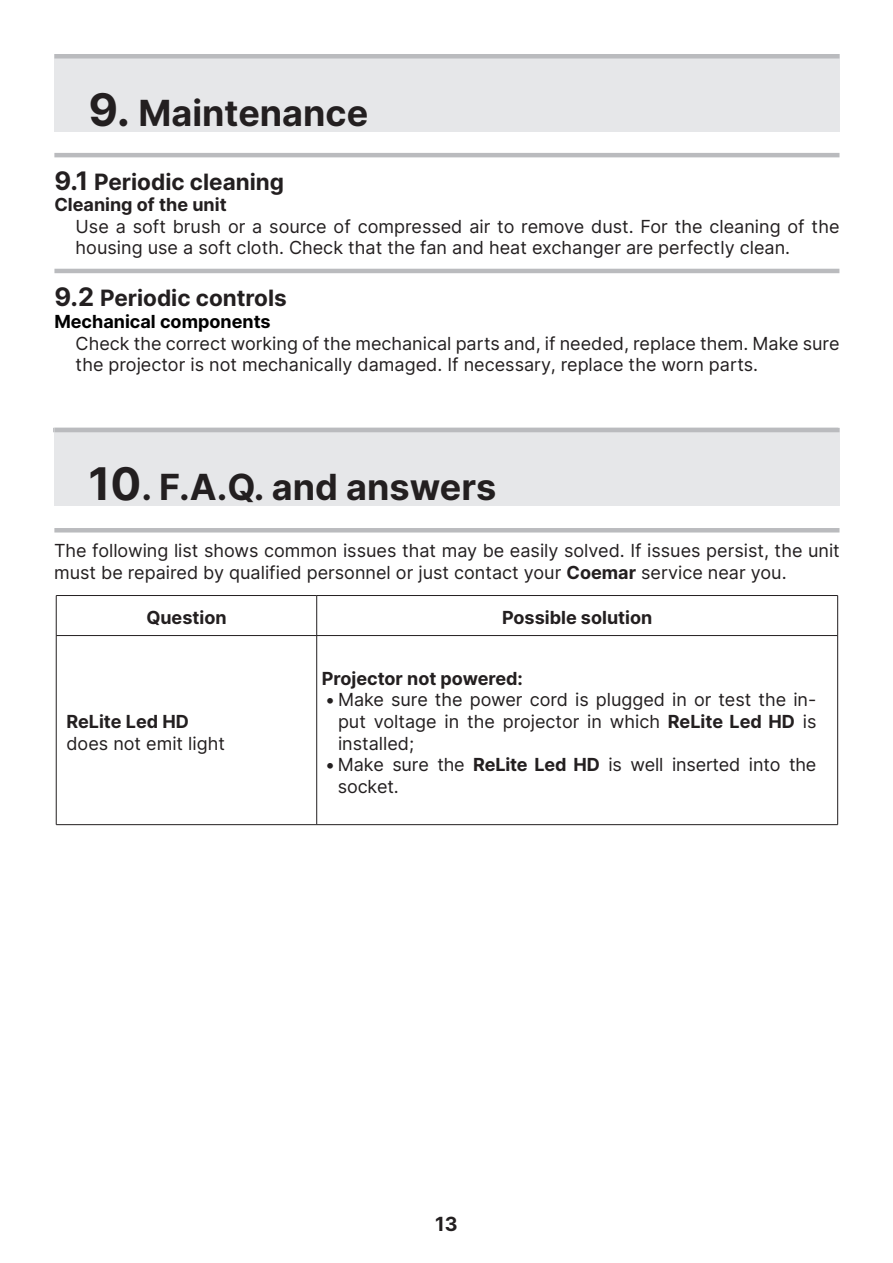
<style>
.page{position:relative;width:893px;height:1263px;background:#fff}
.page>*{position:absolute;margin:0;border:0;box-sizing:border-box;transform-origin:0 0}
.t1{font:700 36px "Inter";color:#231f20}
.t2{font:700 22.5px "Inter";color:#231f20}
.t3{font:700 19.5px "Inter";color:#231f20}
.t4{font:18px/21.6px "Inter";color:#231f20}
.t5{font:700 18px "Inter";color:#231f20}
.t6{font:700 18px "Inter";color:#000}
.s1{font-size:45px}
.s2{font-size:25.5px}
.s3{font-weight:700}
</style>
<div class="page">
<div style="left:54px;top:54px;width:785px;height:78px;background:#e6e7e9"></div>
<div style="left:54px;top:54px;width:785px;height:5px;background:#babbbe"></div>
<hr style="left:54px;top:269px;width:785px;height:4px;background:#babbbe">
<hr style="left:54px;top:153px;width:785px;height:4px;background:#babbbe">
<svg style="left:57px;top:596px;width:780px;height:228px"></svg>
<hr style="left:56px;top:595px;width:261px;height:1px;background:#231f20">
<hr style="left:56px;top:595px;width:1px;height:40px;background:#231f20">
<hr style="left:317px;top:595px;width:521px;height:1px;background:#231f20">
<hr style="left:316px;top:595px;width:1px;height:40px;background:#231f20">
<hr style="left:837px;top:595px;width:1px;height:40px;background:#231f20">
<hr style="left:56px;top:635px;width:261px;height:1px;background:#231f20">
<hr style="left:56px;top:635px;width:1px;height:190px;background:#231f20">
<hr style="left:317px;top:635px;width:521px;height:1px;background:#231f20">
<hr style="left:316px;top:635px;width:1px;height:190px;background:#231f20">
<hr style="left:837px;top:635px;width:1px;height:190px;background:#231f20">
<hr style="left:56px;top:824px;width:261px;height:1px;background:#231f20">
<hr style="left:317px;top:824px;width:521px;height:1px;background:#231f20">
<div style="left:54px;top:428px;width:785px;height:78px;background:#e6e7e9"></div>
<hr style="left:54px;top:428px;width:785px;height:4px;background:#babbbe">
<hr style="left:54px;top:528px;width:785px;height:4px;background:#babbbe">
<h1 class="t1" style="left:88px;top:87px;width:281px"><span class="s1">9.</span> Maintenance</h1>
<p class="t2" style="left:54px;top:165px;width:231px"><span class="s2">9.1</span> Periodic cleaning</p>
<p class="t5" style="left:54px;top:191px;width:174px">Cleaning of the unit</p>
<p class="t4" style="left:76px;top:215px;width:765px">Use a soft brush or a source of compressed air to remove dust. For the cleaning of the housing use a soft cloth. Check that the fan and heat exchanger are perfectly clean.</p>
<p class="t2" style="left:54px;top:282px;width:234px"><span class="s2">9.2</span> Periodic controls</p>
<p class="t6" style="left:54px;top:308px;width:218px">Mechanical components</p>
<p class="t4" style="left:76px;top:332px;width:765px">Check the correct working of the mechanical parts and, if needed, replace them. Make sure the projector is not mechanically damaged. If necessary, replace the worn parts.</p>
<h1 class="t1" style="left:88px;top:461px;width:409px"><span class="s1">10</span>. F.A.Q. and answers</h1>
<p class="t4" style="left:54px;top:540px;width:787px">The following list shows common issues that may be easily solved. If issues persist, the unit must be repaired by qualified personnel or just contact your <span class="s3">Coemar</span> service near you.</p>
<p class="t5" style="left:146px;top:605px;width:82px">Question</p>
<p class="t5" style="left:502px;top:605px;width:152px">Possible solution</p>
<p class="t5" style="left:66px;top:708px;width:124px">ReLite Led HD</p>
<p class="t4" style="left:66px;top:732px;width:160px">does not emit light</p>
<p class="t5" style="left:322px;top:665px;width:203px">Projector not powered:</p>
<p class="t4" style="left:338px;top:689px;width:480px;text-align:justify;text-indent:-13px">•Make sure the power cord is plugged in or test the in&shy;put voltage in the projector in which <span class="s3">ReLite Led HD</span> is installed;</p>
<p class="t4" style="left:338px;top:753px;width:480px;text-indent:-13px">•Make sure the <span class="s3">ReLite Led HD</span> is well inserted into the socket.</p>
<p class="t3" style="left:435px;top:1209px;width:24px">13</p>
</div>
